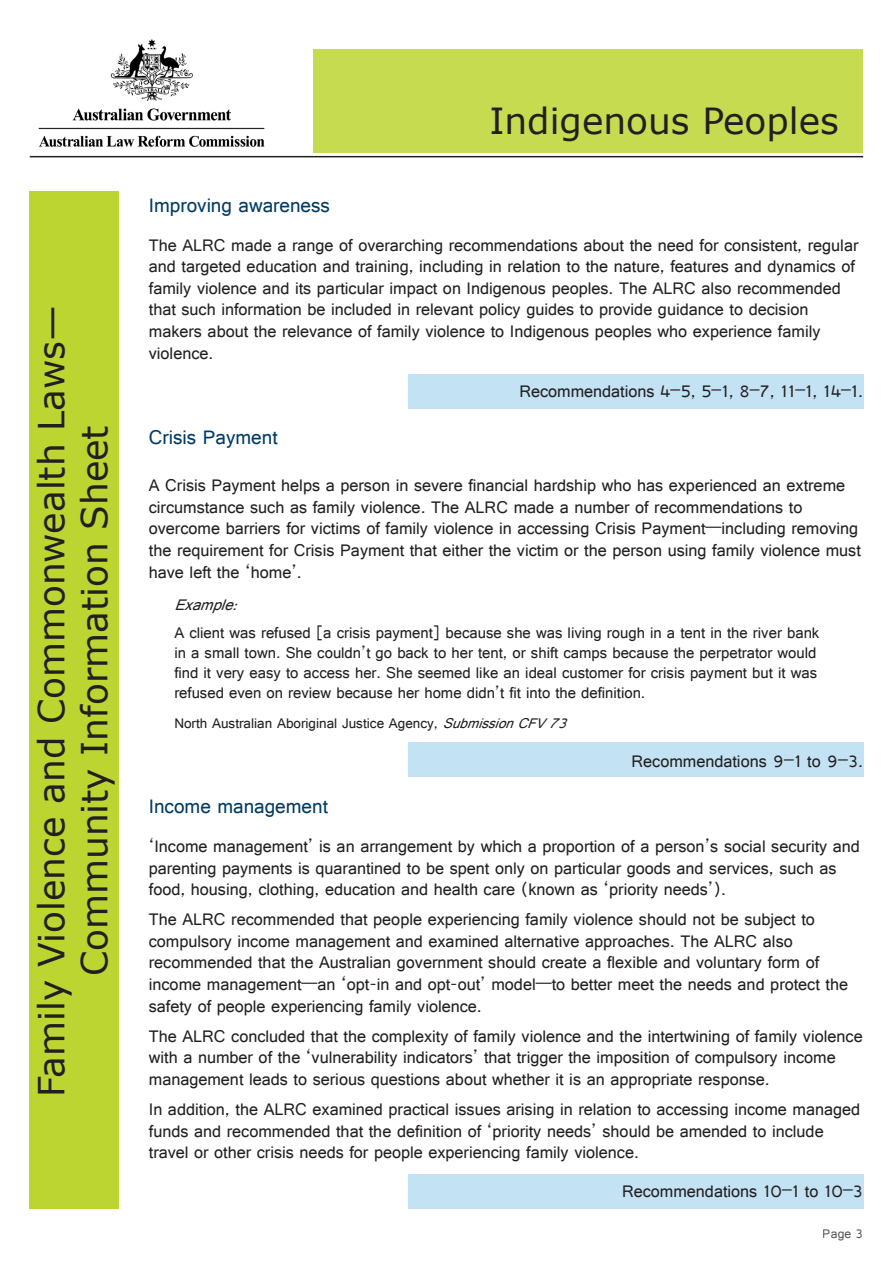
<style>
.page{position:relative;width:893px;height:1263px;background:#fff}
.page>*{position:absolute;margin:0;border:0;box-sizing:border-box;transform-origin:0 0}
.t1{font:36px/43.2px "Verdana";color:#231f20;text-align:center}
.t2{font:21px "Raavi";color:#003b64}
.t3{font:18px/21.6px "Raavi";color:#231f20}
.t4{font:16.5px/19.8px "Raavi";color:#231f20}
.t5{font:italic 16.5px "Raavi";color:#231f20}
.t6{font:15px "Raavi";color:#231f20}
.t7{font:13.5px "Raavi";color:#231f20}
.s1{font-style:italic}
</style>
<div class="page">
<div style="left:408px;top:374px;width:455px;height:34px;background:#c3e2f3"></div>
<div style="left:30px;top:191px;width:89px;height:1018px;background:#bcd531"></div>
<div style="left:408px;top:1175px;width:455px;height:34px;background:#c3e2f3"></div>
<div style="left:408px;top:743px;width:455px;height:34px;background:#c3e2f3"></div>
<img style="left:30px;top:39px;width:244px;height:117px">
<hr style="left:30px;top:156px;width:833px;height:1px;background:#231f20">
<div style="left:313px;top:50px;width:550px;height:103px;background:#c6db50"></div>
<p class="t1" style="left:29px;top:1096px;width:793px;rotate:-90deg">Family Violence and Commonwealth Laws—<br>Community Information Sheet</p>
<p class="t1" style="left:489px;top:99px;width:351px">Indigenous Peoples</p>
<p class="t2" style="left:149px;top:192px;width:183px">Improving awareness</p>
<p class="t3" style="left:149px;top:234px;width:711px">The ALRC made a range of overarching recommendations about the need for consistent, regular and targeted education and training, including in relation to the nature, features and dynamics of family violence and its particular impact on Indigenous peoples. The ALRC also recommended that such information be included in relevant policy guides to provide guidance to decision makers about the relevance of family violence to Indigenous peoples who experience family violence.</p>
<p class="t3" style="left:519px;top:380px;width:345px">Recommendations 4–5, 5–1, 8–7, 11–1, 14–1.</p>
<p class="t2" style="left:149px;top:424px;width:130px">Crisis Payment</p>
<p class="t3" style="left:149px;top:474px;width:713px">A Crisis Payment helps a person in severe financial hardship who has experienced an extreme circumstance such as family violence. The ALRC made a number of recommendations to overcome barriers for victims of family violence in accessing Crisis Payment—including removing the requirement for Crisis Payment that either the victim or the person using family violence must have left the ‘home’.</p>
<p class="t5" style="left:174px;top:595px;width:74px">Example:</p>
<p class="t4" style="left:174px;top:623px;width:646px">A client was refused [a crisis payment] because she was living rough in a tent in the river bank in a small town. She couldn’t go back to her tent, or shift camps because the perpetrator would find it very easy to access her. She seemed like an ideal customer for crisis payment but it was refused even on review because her home didn’t fit into the definition.</p>
<p class="t6" style="left:174px;top:714px;width:403px">North Australian Aboriginal Justice Agency, <span class="s1">SubmissionCFV73</span></p>
<p class="t3" style="left:631px;top:749px;width:233px">Recommendations 9–1 to 9–3.</p>
<p class="t2" style="left:149px;top:794px;width:181px">Income management</p>
<p class="t3" style="left:149px;top:835px;width:713px">‘Income management’ is an arrangement by which a proportion of a person’s social security and parenting payments is quarantined to be spent only on particular goods and services, such as food, housing, clothing, education and health care (known as ‘priority needs’).</p>
<p class="t3" style="left:149px;top:908px;width:701px">The ALRC recommended that people experiencing family violence should not be subject to compulsory income management and examined alternative approaches. The ALRC also recommended that the Australian government should create a flexible and voluntary form of income management—an ‘opt-in and opt-out’ model—to better meet the needs and protect the safety of people experiencing family violence.</p>
<p class="t3" style="left:149px;top:1025px;width:715px">The ALRC concluded that the complexity of family violence and the intertwining of family violence with a number of the ‘vulnerability indicators’ that trigger the imposition of compulsory income management leads to serious questions about whether it is an appropriate response.</p>
<p class="t3" style="left:149px;top:1098px;width:713px">In addition, the ALRC examined practical issues arising in relation to accessing income managed funds and recommended that the definition of ‘priority needs’ should be amended to include travel or other crisis needs for people experiencing family violence.</p>
<p class="t3" style="left:622px;top:1180px;width:243px">Recommendations 10–1 to 10–3</p>
<p class="t7" style="left:823px;top:1225px;width:42px">Page 3</p>
</div>
